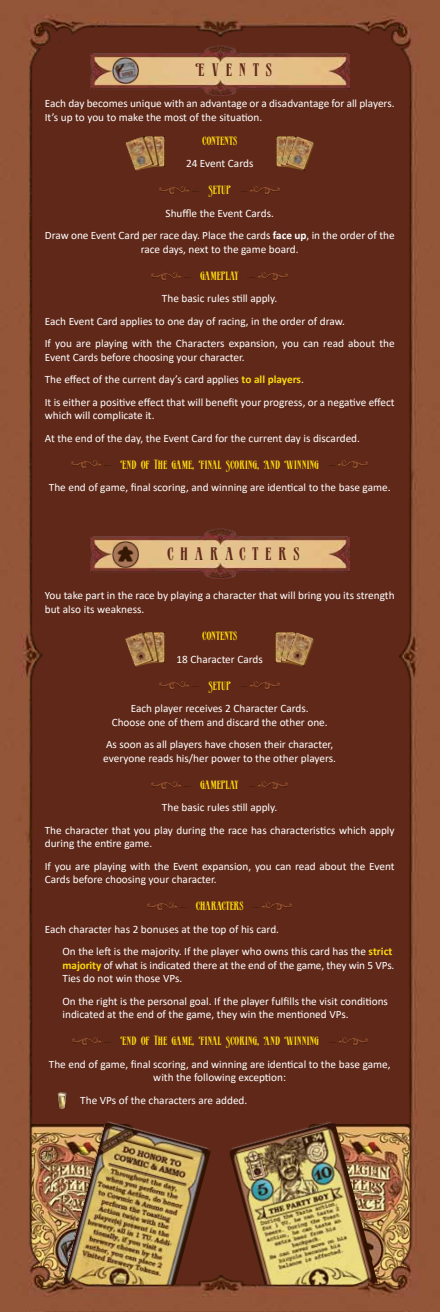
<style>
.page{position:relative;width:440px;height:1312px;background:#fff}
.page>*{position:absolute;margin:0;border:0;box-sizing:border-box;transform-origin:0 0}
.t1{font:16.88px "Verve";letter-spacing:.4em;color:#5f2819}
.t2{font:11.25px/22.5px "Calibri";color:#fff}
.t3{font:11.25px "Verve";color:#fdd90c}
.s1{font-weight:700}
.s2{font-weight:700;color:#fdd90c}
</style>
<div class="page">
<img style="left:0;top:0;width:439px;height:1311px">
<img style="left:90px;top:45px;width:259px;height:50px">
<img style="left:113px;top:57px;width:26px;height:26px">
<img style="left:276px;top:136px;width:5px;height:30px">
<img style="left:159px;top:136px;width:5px;height:30px">
<img style="left:281px;top:136px;width:5px;height:33px">
<img style="left:154px;top:136px;width:5px;height:33px">
<img style="left:286px;top:136px;width:28px;height:35px">
<img style="left:125px;top:136px;width:29px;height:35px">
<img style="left:160px;top:185px;width:39px;height:9px">
<img style="left:239px;top:185px;width:40px;height:9px">
<img style="left:151px;top:271px;width:40px;height:9px">
<img style="left:248px;top:271px;width:39px;height:9px">
<img style="left:72px;top:460px;width:39px;height:8px">
<img style="left:327px;top:460px;width:40px;height:8px">
<img style="left:90px;top:528px;width:259px;height:50px">
<img style="left:112px;top:542px;width:26px;height:25px">
<img style="left:275px;top:632px;width:5px;height:30px">
<img style="left:159px;top:632px;width:5px;height:30px">
<img style="left:280px;top:632px;width:5px;height:33px">
<img style="left:154px;top:632px;width:5px;height:33px">
<img style="left:285px;top:632px;width:29px;height:35px">
<img style="left:125px;top:632px;width:29px;height:35px">
<img style="left:160px;top:680px;width:39px;height:9px">
<img style="left:239px;top:680px;width:40px;height:9px">
<img style="left:151px;top:780px;width:40px;height:9px">
<img style="left:247px;top:780px;width:40px;height:9px">
<img style="left:147px;top:901px;width:40px;height:9px">
<img style="left:252px;top:901px;width:39px;height:9px">
<img style="left:72px;top:1036px;width:40px;height:9px">
<img style="left:328px;top:1036px;width:39px;height:9px">
<img style="left:57px;top:1091px;width:9px;height:16px">
<h1 class="t1" style="left:195px;top:59px;width:78px">EVENTS</h1>
<p class="t2" style="left:45px;top:96px;width:351px;line-height:13.5px">Each day becomes unique with an advantage or a disadvantage for all players.<br>It’s up to you to make the most of the situation.</p>
<p class="t3" style="left:202px;top:133px;width:37px">CONTENTS</p>
<p class="t2" style="left:186px;top:152px;width:69px">24 Event Cards</p>
<p class="t3" style="left:208px;top:183px;width:24px">SETUP</p>
<p class="t2" style="left:45px;top:201px;width:351px;text-align:center">Shuffle the Event Cards.<br>Draw one Event Card per race day. Place the cards <span class="s1">face up</span>, in the order of the</p>
<p class="t2" style="left:141px;top:237px;width:159px">race days, next to the game board.</p>
<p class="t3" style="left:200px;top:268px;width:41px">GAMEPLAY</p>
<p class="t2" style="left:45px;top:287px;width:351px;text-indent:117px">The basic rules still apply.<br>Each Event Card applies to one day of racing, in the order of draw.<br>If you are playing with the Characters expansion, you can read about the</p>
<p class="t2" style="left:45px;top:345px;width:351px">Event Cards before choosing your character.<br>The effect of the current day’s card applies <span class="s2">to all players</span>.<br>It is either a positive effect that will benefit your progress, or a negative effect</p>
<p class="t2" style="left:45px;top:404px;width:316px">which will complicate it.<br>At the end of the day, the Event Card for the current day is discarded.</p>
<p class="t3" style="left:120px;top:457px;width:200px">END OF THE GAME, FINAL SCORING, AND WINNING</p>
<p class="t2" style="left:49px;top:476px;width:343px">The end of game, final scoring, and winning are identical to the base game.</p>
<h1 class="t1" style="left:167px;top:542px;width:134px">CHARACTERS</h1>
<p class="t2" style="left:45px;top:588px;width:351px;line-height:13.5px">You take part in the race by playing a character that will bring you its strength but also its weakness.</p>
<p class="t3" style="left:202px;top:628px;width:37px">CONTENTS</p>
<p class="t2" style="left:176px;top:647px;width:88px">18 Character Cards</p>
<p class="t3" style="left:208px;top:678px;width:24px">SETUP</p>
<p class="t2" style="left:112px;top:701px;width:217px;line-height:13.5px;text-align:center">Each player receives 2 Character Cards.<br>Choose one of them and discard the other one.</p>
<p class="t2" style="left:103px;top:737px;width:234px;line-height:13.5px">As soon as all players have chosen their character, everyone reads his/her power to the other players.</p>
<p class="t3" style="left:200px;top:777px;width:41px">GAMEPLAY</p>
<p class="t2" style="left:45px;top:795px;width:351px;text-align:center">The basic rules still apply.<br>The character that you play during the race has characteristics which apply</p>
<p class="t2" style="left:45px;top:831px;width:351px">during the entire game.<br>If you are playing with the Event expansion, you can read about the Event</p>
<p class="t2" style="left:45px;top:867px;width:173px">Cards before choosing your character.</p>
<p class="t3" style="left:196px;top:898px;width:49px">CHARACTERS</p>
<p class="t2" style="left:62px;top:917px;width:331px;text-indent:-18px">Each character has 2 bonuses at the top of his card.<br>On the left is the majority. If the player who owns this card has the <span class="s2">strict</span></p>
<p class="t2" style="left:62px;top:957px;width:333px;line-height:13.5px"><span class="s2">majority</span> of what is indicated there at the end of the game, they win 5 VPs.<br>Ties do not win those VPs.</p>
<p class="t2" style="left:62px;top:993px;width:327px;line-height:13.5px">On the right is the personal goal. If the player fulfills the visit conditions indicated at the end of the game, they win the mentioned VPs.</p>
<p class="t3" style="left:120px;top:1033px;width:200px">END OF THE GAME, FINAL SCORING, AND WINNING</p>
<p class="t2" style="left:49px;top:1056px;width:343px;line-height:13.5px;text-align:center">The end of game, final scoring, and winning are identical to the base game, with the following exception:</p>
<p class="t2" style="left:58px;top:1088px;width:191px">• The VPs of the characters are added.</p>
</div>
